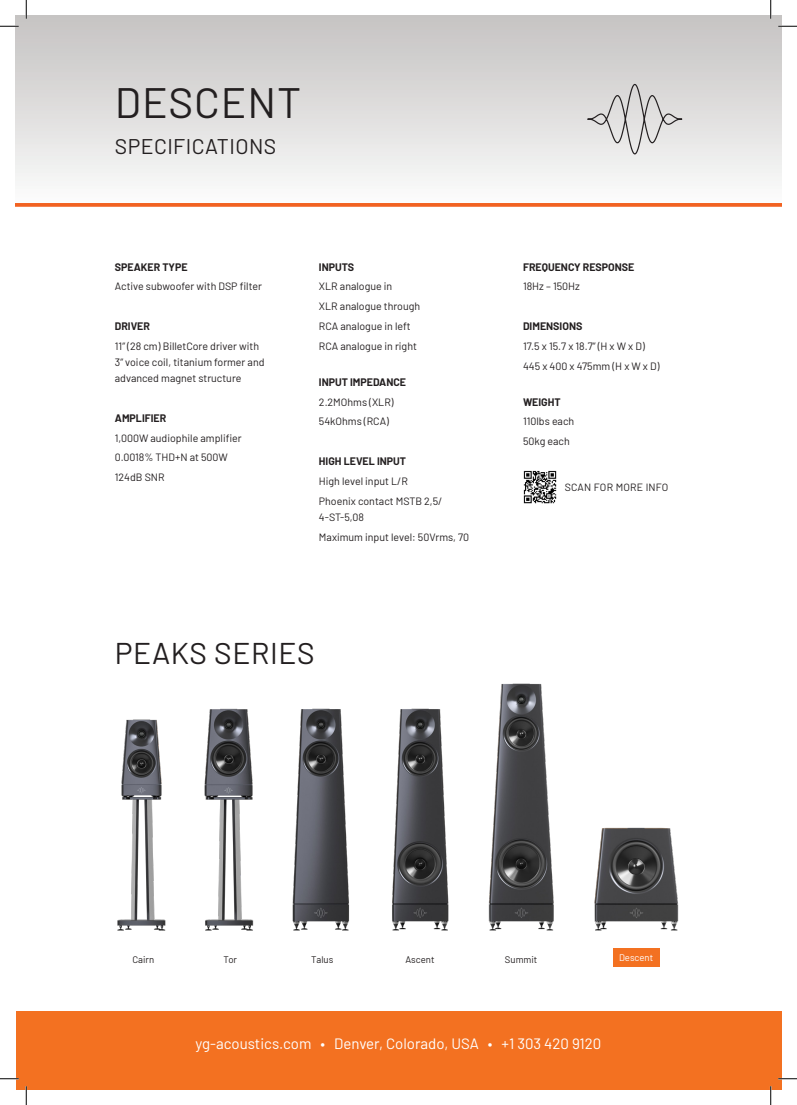
<style>
.page{position:relative;width:797px;height:1105px;background:#fff}
.page>*{position:absolute;margin:0;border:0;box-sizing:border-box;transform-origin:0 0}
.t1{font:42.5px "Barlow";letter-spacing:.02em;color:#231f20}
.t2{font:30px "Barlow";letter-spacing:.02em;color:#231f20}
.t3{font:21.25px "Barlow";letter-spacing:.02em;color:#231f20}
.t4{font:15px "Barlow";color:#fff}
.t5{font:10.62px/16.2px "Barlow";color:#231f20}
.t6{font:700 10.62px "Barlow";color:#231f20}
.t7{font:10.5px "Barlow";letter-spacing:.02em;color:#231f20}
.t8{font:9.5px "Barlow";color:#231f20}
.t9{font:9.5px "Barlow";color:#fff}
</style>
<div class="page">
<div style="left:16px;top:16px;width:765px;height:191px;background:linear-gradient(to bottom,#c5c2c1,#fcfdfc)"></div>
<svg style="left:16px;top:203px;width:765px;height:4px;fill:#f26323"></svg>
<svg style="left:586px;top:83px;width:97px;height:72px"></svg>
<div style="left:16px;top:1011px;width:765px;height:78px;background:#f37121"></div>
<img style="left:117px;top:683px;width:562px;height:247px">
<div style="left:613px;top:949px;width:46px;height:18px;background:#f37121"></div>
<img style="left:523px;top:470px;width:34px;height:34px">
<svg style="left:0;top:25px;width:19px;height:2px"></svg>
<svg style="left:778px;top:25px;width:19px;height:2px"></svg>
<svg style="left:0;top:1078px;width:19px;height:1px"></svg>
<svg style="left:778px;top:1078px;width:19px;height:1px"></svg>
<svg style="left:25px;top:0;width:2px;height:19px"></svg>
<svg style="left:25px;top:1086px;width:2px;height:19px"></svg>
<svg style="left:770px;top:0;width:1px;height:19px"></svg>
<svg style="left:770px;top:1086px;width:1px;height:19px"></svg>
<p class="t1" style="left:115px;top:72px;width:188px">DESCENT</p>
<p class="t3" style="left:115px;top:131px;width:163px">SPECIFICATIONS</p>
<p class="t6" style="left:115px;top:259px;width:74px">SPEAKER TYPE</p>
<p class="t5" style="left:115px;top:278px;width:148px">Active subwoofer with DSP filter</p>
<p class="t6" style="left:115px;top:318px;width:37px">DRIVER</p>
<p class="t5" style="left:115px;top:337px;width:151px">11” (28 cm) BilletCore driver with<br>3” voice coil, titanium former and advanced magnet structure</p>
<p class="t6" style="left:115px;top:410px;width:53px">AMPLIFIER</p>
<p class="t5" style="left:115px;top:429px;width:128px">1,000W audiophile amplifier</p>
<p class="t5" style="left:115px;top:449px;width:115px">0.0018% THD+N at 500W</p>
<p class="t5" style="left:115px;top:468px;width:51px">124dB SNR</p>
<p class="t6" style="left:319px;top:259px;width:37px">INPUTS</p>
<p class="t5" style="left:319px;top:278px;width:75px">XLR analogue in</p>
<p class="t5" style="left:319px;top:297px;width:103px">XLR analogue through</p>
<p class="t5" style="left:319px;top:317px;width:93px">RCA analogue in left</p>
<p class="t5" style="left:319px;top:337px;width:99px">RCA analogue in right</p>
<p class="t6" style="left:319px;top:374px;width:89px">INPUT IMPEDANCE</p>
<p class="t5" style="left:319px;top:393px;width:76px">2.2MOhms (XLR)</p>
<p class="t5" style="left:319px;top:413px;width:71px">54kOhms (RCA)</p>
<p class="t6" style="left:319px;top:453px;width:89px">HIGH LEVEL INPUT</p>
<p class="t5" style="left:319px;top:472px;width:91px">High level input L/R</p>
<p class="t5" style="left:319px;top:492px;width:125px">Phoenix contact MSTB 2,5/<br>4-ST-5,08</p>
<p class="t5" style="left:319px;top:528px;width:152px">Maximum input level: 50Vrms, 70</p>
<p class="t2" style="left:115px;top:631px;width:201px">PEAKS SERIES</p>
<p class="t6" style="left:523px;top:259px;width:113px">FREQUENCY RESPONSE</p>
<p class="t5" style="left:523px;top:278px;width:58px">18Hz – 150Hz</p>
<p class="t6" style="left:523px;top:318px;width:61px">DIMENSIONS</p>
<p class="t5" style="left:523px;top:337px;width:123px">17.5 x 15.7 x 18.7” (H x W x D)</p>
<p class="t5" style="left:523px;top:357px;width:138px">445 x 400 x 475mm (H x W x D)</p>
<p class="t6" style="left:523px;top:394px;width:39px">WEIGHT</p>
<p class="t5" style="left:523px;top:413px;width:53px">110lbs each</p>
<p class="t5" style="left:523px;top:432px;width:48px">50kg each</p>
<p class="t7" style="left:564px;top:480px;width:105px">SCAN FOR MORE INFO</p>
<p class="t8" style="left:132px;top:952px;width:23px">Cairn</p>
<p class="t8" style="left:224px;top:952px;width:15px">Tor</p>
<p class="t8" style="left:311px;top:952px;width:24px">Talus</p>
<p class="t8" style="left:405px;top:952px;width:31px">Ascent</p>
<p class="t8" style="left:505px;top:952px;width:34px">Summit</p>
<p class="t9" style="left:619px;top:951px;width:36px">Descent</p>
<p class="t4" style="left:195px;top:1032px;width:407px">yg-acoustics.com • Denver, Colorado, USA • +1 303 420 9120</p>
</div>
